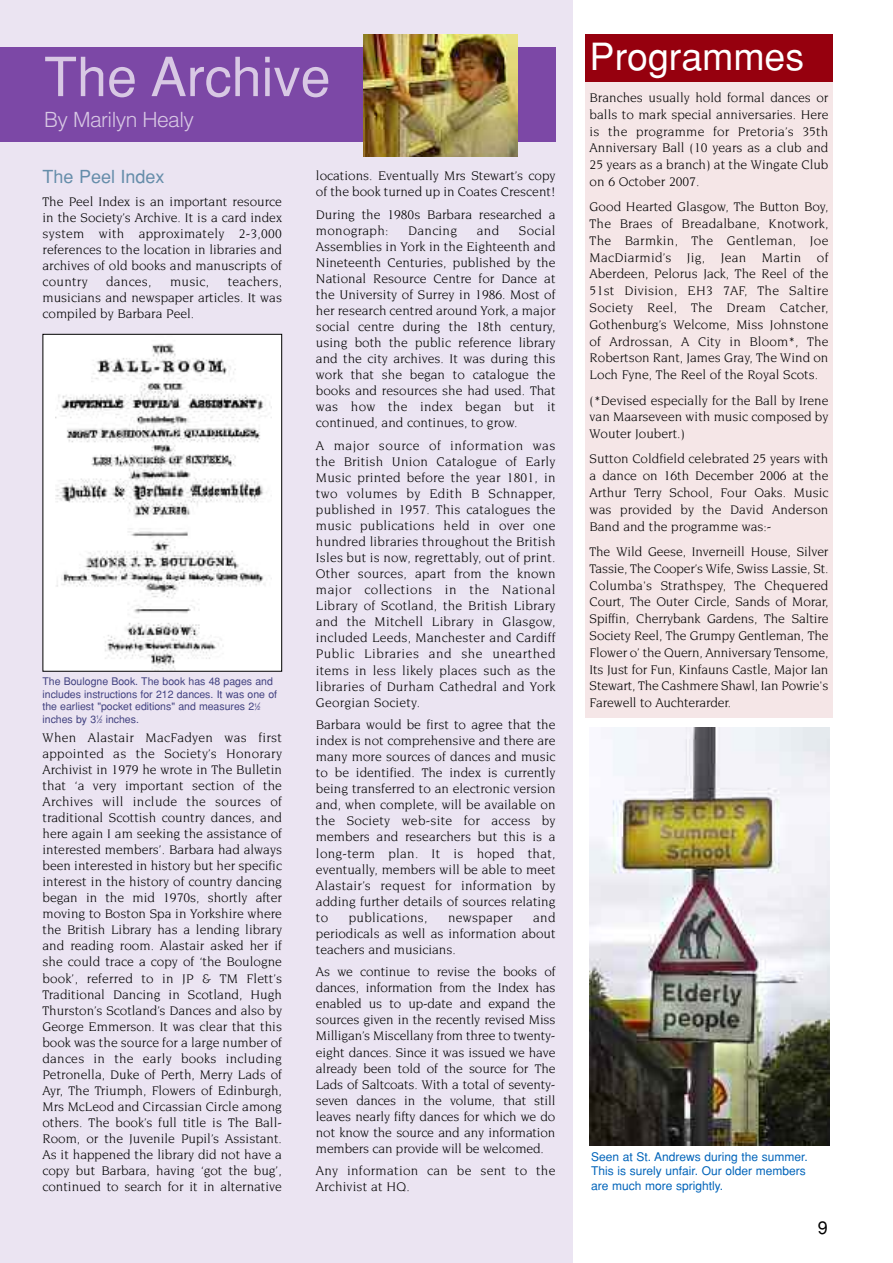
<style>
.page{position:relative;width:893px;height:1263px;background:#fff}
.page>*{position:absolute;margin:0;border:0;box-sizing:border-box;transform-origin:0 0}
.t1{font:54px "Helvetica";color:#d8c8e4}
.t2{font:37.5px "Helvetica";color:#fff}
.t3{font:300 21px "Helvetica";letter-spacing:-.03em;color:#d8c8e4}
.t4{font:18px "Helvetica";color:#658daa}
.t5{font:18px "Helvetica";color:#000}
.t6{font:13.5px/16px "Novarese";color:#000;text-align:justify}
.t7{font:13.5px/16px "Novarese";letter-spacing:.02em;color:#000}
.t8{font:12px/14.4px "Helvetica";color:#0064ba}
.t9{font:10.5px/12.6px "Helvetica";color:#40407f}
.s1{font-size:5.25px}
</style>
<div class="page">
<div style="left:0;top:0;width:572px;height:1263px;background:#ebe4f2"></div>
<div style="left:0;top:47px;width:556px;height:94px;background:#7c48a6"></div>
<div style="left:43px;top:334px;width:239px;height:337px;background:#fff"></div>
<img style="left:56px;top:343px;width:214px;height:327px">
<div style="left:43px;top:334px;width:239px;height:338px;border:1px solid #000"></div>
<img style="left:363px;top:34px;width:154px;height:123px">
<div style="left:585px;top:34px;width:248px;height:684px;background:#f5e6e7"></div>
<div style="left:585px;top:34px;width:248px;height:47px;background:#96000e"></div>
<img style="left:590px;top:728px;width:239px;height:417px">
<h1 class="t1" style="left:44px;top:46px;width:288px">The Archive</h1>
<h3 class="t3" style="left:44px;top:108px;width:151px">By Marilyn Healy</h3>
<h3 class="t4" style="left:43px;top:166px;width:124px">The Peel Index</h3>
<p class="t6" style="left:43px;top:194px;width:241px">The Peel Index is an important resource in the Society’s Archive. It is a card index system with approximately 2-3,000 references to the location in libraries and archives of old books and manuscripts of country</p>
<p class="t6" style="left:316px;top:168px;width:241px">locations. Eventually Mrs Stewart’s copy of the book turned up in Coates Crescent!</p>
<p class="t6" style="left:316px;top:207px;width:241px">During the 1980s Barbara researched a monograph:</p>
<p class="t6" style="left:316px;top:223px;width:241px;text-indent:203px">Social Assemblies in York in the Eighteenth and Nineteenth Centuries, published by the National Resource Centre for Dance at the University of Surrey in 1986. Most of her research centred around York, a major social centre during the 18th century, using both the public reference library and the city archives. It was during this work that she began to catalogue the books and resources she had used. That was how the index began but it continued, and continues, to grow.</p>
<p class="t6" style="left:316px;top:438px;width:241px">A major source of information was the British Union Catalogue of Early Music printed before the year 1801, in two volumes by Edith B Schnapper, published in 1957. This catalogues the music publications held in over one hundred libraries throughout the British Isles but is now, regrettably, out of print.<br>Other sources, apart from the known major collections in the National Library of Scotland, the British Library and the Mitchell Library in Glasgow, included Leeds, Manchester and Cardiff Public Libraries and she unearthed items in less likely places such as the libraries of Durham Cathedral and York Georgian Society.</p>
<p class="t6" style="left:316px;top:717px;width:241px">Barbara would be first to agree that the index is not comprehensive and there are many more sources of dances and music to be identified. The index is currently being transferred to an electronic version and, when complete, will be available on the Society web-site for access by members and researchers but this is a long-term plan. It is hoped that, eventually, members will be able to meet Alastair’s request for information by adding further details of sources relating to</p>
<p class="t7" style="left:408px;top:223px;width:50px">Dancing</p>
<p class="t6" style="left:477px;top:223px;width:24px">and</p>
<p class="t6" style="left:43px;top:274px;width:241px;text-indent:185px">teachers, musicians and newspaper articles. It was compiled by Barbara Peel.</p>
<p class="t6" style="left:106px;top:274px;width:47px">dances,</p>
<p class="t6" style="left:170px;top:274px;width:41px">music,</p>
<p class="t9" style="left:43px;top:675px;width:236px">The Boulogne Book. The book has 48 pages and includes instructions for 212 dances. It was one of the earliest "pocket editions" and measures 2<sup>1</sup>⁄<span class="s1">2 </span>inches by 3<sup>1</sup>⁄<span class="s1">2</span> inches.</p>
<p class="t6" style="left:42px;top:730px;width:241px">When Alastair MacFadyen was first appointed as the Society’s Honorary Archivist in 1979 he wrote in The Bulletin that ‘a very important section of the Archives will include the sources of traditional Scottish country dances, and here again I am seeking the assistance of interested members’. Barbara had always been interested in history but her specific interest in the history of country dancing began in the mid 1970s, shortly after moving to Boston Spa in Yorkshire where the British Library has a lending library and reading room. Alastair asked her if she could trace a copy of ‘the Boulogne book’, referred to in JP &amp; TM Flett’s Traditional Dancing in Scotland, Hugh Thurston’s Scotland’s Dances and also by George Emmerson. It was clear that this book was the source for a large number of dances in the early books including Petronella, Duke of Perth, Merry Lads of Ayr, The Triumph, Flowers of Edinburgh, Mrs McLeod and Circassian Circle among others. The book’s full title is The Ball-Room, or the Juvenile Pupil’s Assistant.<br>As it happened the library did not have a copy but Barbara, having ‘got the bug’, continued to search for it in alternative</p>
<p class="t6" style="left:316px;top:910px;width:241px;text-indent:217px">and periodicals as well as information about teachers and musicians.</p>
<p class="t6" style="left:316px;top:964px;width:241px">As we continue to revise the books of dances, information from the Index has enabled us to up-date and expand the sources given in the recently revised Miss Milligan’s Miscellany from three to twenty&shy;eight dances. Since it was issued we have already been told of the source for The Lads of Saltcoats. With a total of seventy&shy;seven dances in the volume, that still leaves nearly fifty dances for which we do not know the source and any information members can provide will be welcomed.</p>
<p class="t7" style="left:316px;top:1163px;width:241px">Any information can be sent to the<br>Archivist at HQ.</p>
<p class="t7" style="left:349px;top:910px;width:80px">publications,</p>
<p class="t7" style="left:448px;top:910px;width:66px">newspaper</p>
<h2 class="t2" style="left:590px;top:35px;width:216px">Programmes</h2>
<p class="t6" style="left:590px;top:90px;width:240px;line-height:16.8px">Branches usually hold formal dances or balls to mark special anniversaries. Here is the programme for Pretoria’s 35th Anniversary Ball (10 years as a club and 25 years as a branch) at the Wingate Club on 6 October 2007.</p>
<p class="t6" style="left:590px;top:199px;width:240px;line-height:16.8px">Good Hearted Glasgow, The Button Boy, The Braes of Breadalbane, Knotwork, The Barmkin, The Gentleman, Joe MacDiarmid’s Jig, Jean Martin of Aberdeen, Pelorus Jack, The Reel of the 51st Division, EH3 7AF, The Saltire Society Reel, The Dream Catcher, Gothenburg’s Welcome, Miss Johnstone of Ardrossan, A City in Bloom*, The Robertson Rant, James Gray, The Wind on Loch Fyne, The Reel of the Royal Scots.</p>
<p class="t6" style="left:590px;top:392px;width:240px;line-height:16.8px">(*Devised especially for the Ball by Irene van Maarseveen with music composed by Wouter Joubert.)</p>
<p class="t6" style="left:590px;top:451px;width:240px;line-height:16.8px">Sutton Coldfield celebrated 25 years with a dance on 16th December 2006 at the Arthur Terry School, Four Oaks. Music was provided by the David Anderson Band and the programme was:-</p>
<p class="t6" style="left:590px;top:544px;width:240px;line-height:16.8px">The Wild Geese, Inverneill House, Silver Tassie, The Cooper’s Wife, Swiss Lassie, St.<br>Columba's Strathspey, The Chequered Court, The Outer Circle, Sands of Morar, Spiffin, Cherrybank Gardens, The Saltire Society Reel, The Grumpy Gentleman, The Flower o’ the Quern, Anniversary Tensome, Its Just for Fun, Kinfauns Castle, Major Ian Stewart, The Cashmere Shawl, Ian Powrie's Farewell to Auchterarder.</p>
<p class="t8" style="left:591px;top:1149px;width:218px">Seen at St. Andrews during the summer.<br>This is surely unfair. Our older members are much more sprightly.</p>
<h3 class="t5" style="left:818px;top:1217px;width:12px">9</h3>
</div>
